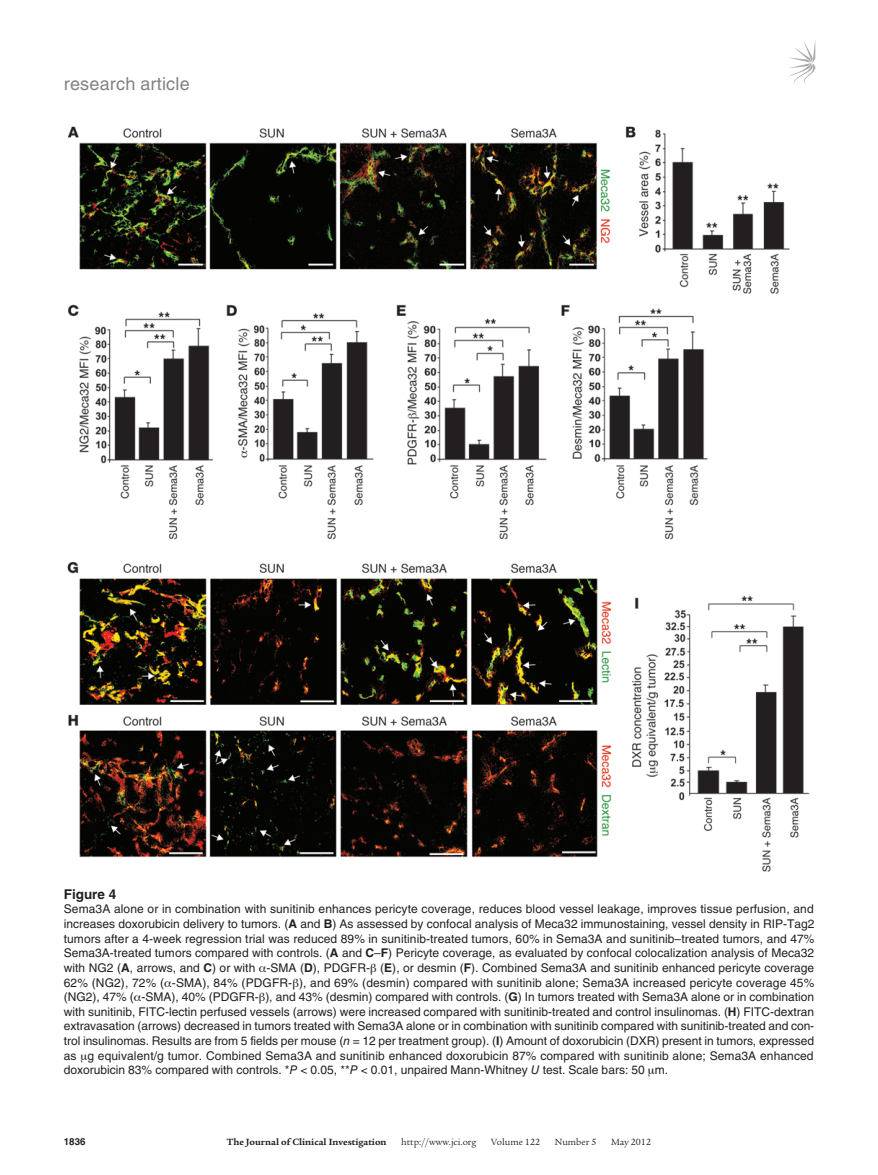
<style>
.page{position:relative;width:878px;height:1175px;background:#fff}
.page>*{position:absolute;margin:0;border:0;box-sizing:border-box;transform-origin:0 0}
.t1{font:18px "Helvetica LT Std";letter-spacing:.01em;color:#808285}
.t2{font:700 13.5px "Helvetica LT Std";color:#231f20}
.t3{font:12px/14.7px "Helvetica LT Std";color:#231f20;text-align:justify}
.t4{font:9.75px "Legacy Serif Std";color:#231f20}
.t5{font:700 9.75px "Legacy Serif Std";color:#231f20}
.t6{font:700 9.75px "Helvetica LT Std";color:#231f20}
.s1{font-weight:700}
.s2{font-style:italic}
</style>
<div class="page">
<svg style="left:789px;top:42px;width:26px;height:43px"></svg>
<img style="left:67px;top:126px;width:743px;height:746px">
<h1 class="t1" style="left:64px;top:73px;width:127px">research article</h1>
<p class="t2" style="left:64px;top:885px;width:54px">Figure 4</p>
<p class="t3" style="left:64px;top:901px;width:752px">Sema3A alone or in combination with sunitinib enhances pericyte coverage, reduces blood vessel leakage, improves tissue perfusion, and increases doxorubicin delivery to tumors. (<span class="s1">A</span> and <span class="s1">B</span>) As assessed by confocal analysis of Meca32 immunostaining, vessel density in RIP-Tag2 tumors after a 4-week regression trial was reduced 89% in sunitinib-treated tumors, 60% in Sema3A and sunitinib–treated tumors, and 47% Sema3A-treated tumors compared with controls. (<span class="s1">A</span> and <span class="s1">C</span>–<span class="s1">F</span>) Pericyte coverage, as evaluated by confocal colocalization analysis of Meca32 with NG2 (<span class="s1">A</span>, arrows, and <span class="s1">C</span>) or with -SMA (<span class="s1">D</span>), PDGFR- (<span class="s1">E</span>), or desmin (<span class="s1">F</span>). Combined Sema3A and sunitinib enhanced pericyte coverage 62% (NG2), 72% ( -SMA), 84% (PDGFR- ), and 69% (desmin) compared with sunitinib alone; Sema3A increased pericyte coverage 45% (NG2), 47% ( -SMA), 40% (PDGFR- ), and 43% (desmin) compared with controls. (<span class="s1">G</span>) In tumors treated with Sema3A alone or in combination with sunitinib, FITC-lectin perfused vessels (arrows) were increased compared with sunitinib-treated and control insulinomas. (<span class="s1">H</span>) FITC-dextran extravasation (arrows) decreased in tumors treated with Sema3A alone or in combination with sunitinib compared with sunitinib-treated and con&shy;trol insulinomas. Results are from 5 fields per mouse (<span class="s2">n</span> = 12 per treatment group). (<span class="s1">I</span>) Amount of doxorubicin (DXR) present in tumors, expressed as g equivalent/g tumor. Combined Sema3A and sunitinib enhanced doxorubicin 87% compared with sunitinib alone; Sema3A enhanced doxorubicin 83% compared with controls. *<span class="s2">P</span> &lt; 0.05, **<span class="s2">P</span> &lt; 0.01, unpaired Mann-Whitney <span class="s2">U</span> test. Scale bars: 50 m.</p>
<p class="t6" style="left:64px;top:1135px;width:23px">1836</p>
<p class="t5" style="left:227px;top:1135px;width:161px">The Journal of Clinical Investigation</p>
<p class="t4" style="left:401px;top:1136px;width:77px">http://www.jci.org</p>
<p class="t4" style="left:491px;top:1136px;width:50px">Volume 122</p>
<p class="t4" style="left:555px;top:1136px;width:43px">Number 5</p>
<p class="t4" style="left:611px;top:1136px;width:41px">May 2012</p>
</div>
